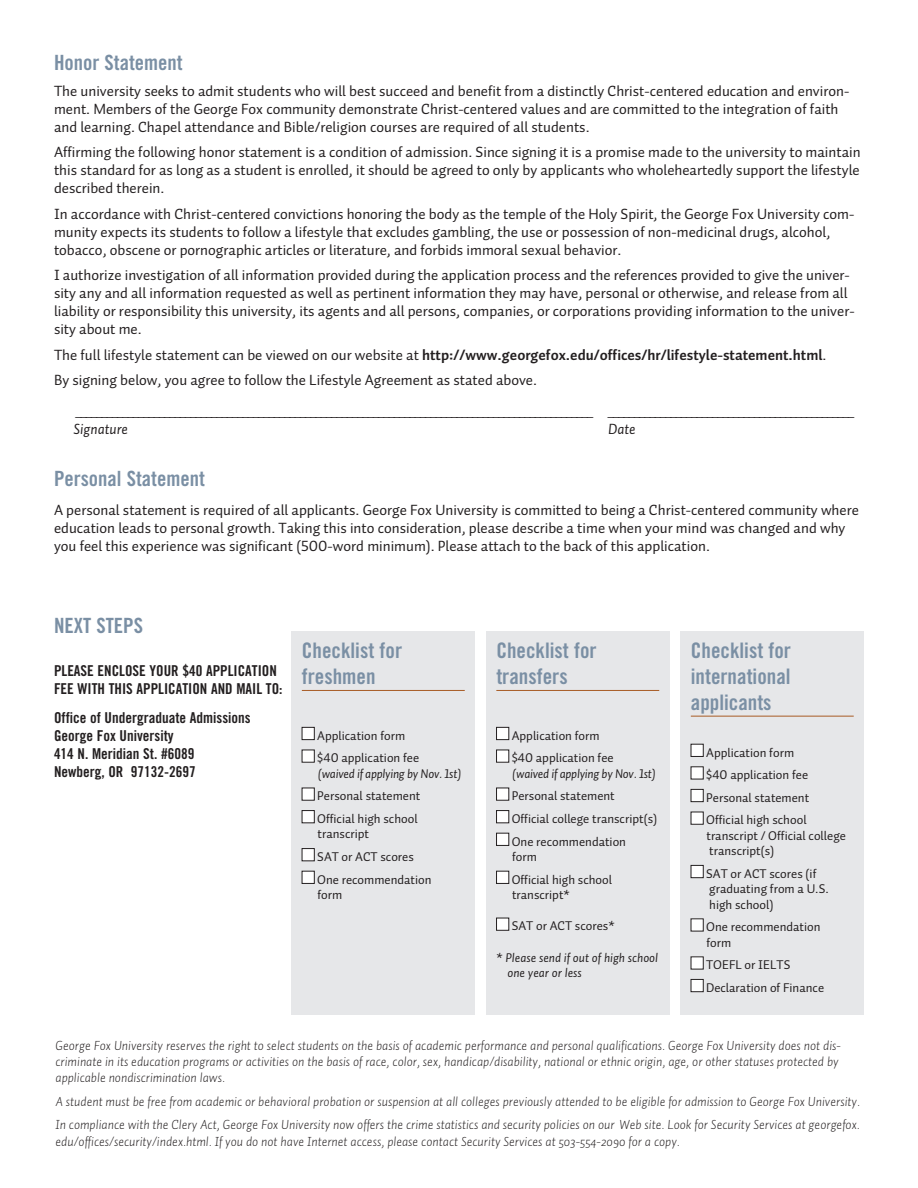
<style>
.page{position:relative;width:918px;height:1188px;background:#fff}
.page>*{position:absolute;margin:0;border:0;box-sizing:border-box;transform-origin:0 0}
.t1{font:21.45px/25.7px "Trade Gothic Bold Cond Twenty";color:#7a8fa4}
.t2{font:21px "Trade Gothic Bold Cond Twenty";color:#7a8fa4}
.t3{font:15px/18px "Auto 1 Regular LF";color:#231f20}
.t4{font:15px/18px "Trade Gothic Bold Cond Twenty";color:#231f20}
.t5{font:15px "Auto 1 Regular LF";color:#231f20;scale:1.5 1}
.t6{font:700 15px "Auto 1";color:#231f20}
.t7{font:15px "Auto 1 Italic LF";color:#231f20}
.t8{font:italic 300 13.5px/16.2px "Auto 1";color:#231f20}
.t9{font:12.9px/22.6px "Auto 1 Regular LF";color:#231f20}
.t10{font:12.9px "Auto 1 Italic LF";letter-spacing:-.02em;color:#231f20}
.t11{font:italic 12.9px/15.5px "Auto 1";color:#231f20}
.s1{font-family:"Auto 1 Regular LF";font-weight:400}
.s2{font-family:"Auto 1 Regular LF";font-style:normal}
</style>
<div class="page">
<div style="left:681px;top:632px;width:183px;height:383px;background:#e6e7e9"></div>
<hr style="left:691px;top:716px;width:163px;height:1px;background:#a85b25">
<div style="left:691px;top:744px;width:12px;height:12px;background:#fff"></div>
<div style="left:691px;top:744px;width:12px;height:13px;border:1px solid #231f20"></div>
<div style="left:691px;top:767px;width:12px;height:12px;background:#fff"></div>
<div style="left:691px;top:789px;width:12px;height:13px;background:#fff"></div>
<div style="left:691px;top:789px;width:12px;height:13px;border:1px solid #231f20"></div>
<div style="left:691px;top:812px;width:12px;height:12px;background:#fff"></div>
<div style="left:691px;top:865px;width:12px;height:13px;background:#fff"></div>
<div style="left:691px;top:865px;width:12px;height:13px;border:1px solid #231f20"></div>
<div style="left:691px;top:919px;width:12px;height:12px;background:#fff"></div>
<div style="left:691px;top:957px;width:12px;height:12px;background:#fff"></div>
<div style="left:691px;top:979px;width:12px;height:13px;background:#fff"></div>
<div style="left:691px;top:979px;width:12px;height:13px;border:1px solid #231f20"></div>
<div style="left:486px;top:632px;width:184px;height:383px;background:#e6e7e9"></div>
<hr style="left:496px;top:690px;width:163px;height:1px;background:#a85b25">
<div style="left:497px;top:727px;width:12px;height:13px;background:#fff"></div>
<div style="left:496px;top:727px;width:13px;height:13px;border:1px solid #231f20"></div>
<div style="left:497px;top:750px;width:12px;height:12px;background:#fff"></div>
<div style="left:496px;top:750px;width:13px;height:12px;border:1px solid #231f20"></div>
<div style="left:497px;top:788px;width:12px;height:12px;background:#fff"></div>
<div style="left:496px;top:788px;width:13px;height:12px;border:1px solid #231f20"></div>
<div style="left:497px;top:811px;width:12px;height:12px;background:#fff"></div>
<div style="left:496px;top:810px;width:13px;height:13px;border:1px solid #231f20"></div>
<div style="left:497px;top:833px;width:12px;height:12px;background:#fff"></div>
<div style="left:496px;top:833px;width:13px;height:13px;border:1px solid #231f20"></div>
<div style="left:497px;top:871px;width:12px;height:12px;background:#fff"></div>
<div style="left:496px;top:871px;width:13px;height:13px;border:1px solid #231f20"></div>
<div style="left:497px;top:918px;width:12px;height:12px;background:#fff"></div>
<div style="left:496px;top:918px;width:13px;height:12px;border:1px solid #231f20"></div>
<div style="left:292px;top:632px;width:183px;height:383px;background:#e6e7e9"></div>
<hr style="left:302px;top:690px;width:163px;height:1px;background:#a85b25">
<div style="left:302px;top:727px;width:12px;height:13px;background:#fff"></div>
<div style="left:302px;top:727px;width:12px;height:13px;border:1px solid #231f20"></div>
<div style="left:302px;top:750px;width:12px;height:12px;background:#fff"></div>
<div style="left:302px;top:788px;width:12px;height:12px;background:#fff"></div>
<div style="left:302px;top:811px;width:12px;height:12px;background:#fff"></div>
<div style="left:302px;top:810px;width:12px;height:13px;border:1px solid #231f20"></div>
<div style="left:302px;top:849px;width:12px;height:12px;background:#fff"></div>
<div style="left:302px;top:848px;width:12px;height:13px;border:1px solid #231f20"></div>
<div style="left:302px;top:871px;width:12px;height:12px;background:#fff"></div>
<div style="left:302px;top:871px;width:12px;height:13px;border:1px solid #231f20"></div>
<h2 class="t2" style="left:54px;top:50px;width:130px">Honor Statement</h2>
<p class="t3" style="left:54px;top:81px;width:797px">The university seeks to admit students who will best succeed and benefit from a distinctly Christ-centered education and environ&shy;ment. Members of the George Fox community demonstrate Christ-centered values and are committed to the integration of faith and learning. Chapel attendance and Bible/religion courses are required of all students.</p>
<p class="t3" style="left:54px;top:143px;width:808px;text-align:justify">Affirming the following honor statement is a condition of admission. Since signing it is a promise made to the university to maintain this standard for as long as a student is enrolled, it should be agreed to only by applicants who wholeheartedly support the lifestyle described therein.</p>
<p class="t3" style="left:54px;top:204px;width:802px">In accordance with Christ-centered convictions honoring the body as the temple of the Holy Spirit, the George Fox University com&shy;munity expects its students to follow a lifestyle that excludes gambling, the use or possession of non-medicinal drugs, alcohol, tobacco, obscene or pornographic articles or literature, and forbids immoral sexual behavior.</p>
<p class="t3" style="left:54px;top:266px;width:802px">I authorize investigation of all information provided during the application process and the references provided to give the univer&shy;sity any and all information requested as well as pertinent information they may have, personal or otherwise, and release from all liability or responsibility this university, its agents and all persons, companies, or corporations providing information to the univer&shy;sity about me.</p>
<p class="t6" style="left:54px;top:345px;width:774px"><span class="s1">The full lifestyle statement can be viewed on our website at</span> http://www.georgefox.edu/offices/hr/lifestyle-statement.html<span class="s1">.</span></p>
<p class="t3" style="left:54px;top:371px;width:485px">By signing below, you agree to follow the Lifestyle Agreement as stated above.</p>
<p class="t5" style="left:75px;top:404px;width:521px">___________________________________________________________________________________________________ _______________________________________________</p>
<p class="t7" style="left:73px;top:419px;width:56px">Signature</p>
<p class="t7" style="left:608px;top:419px;width:29px">Date</p>
<h2 class="t2" style="left:54px;top:465px;width:152px">Personal Statement</h2>
<p class="t3" style="left:54px;top:500px;width:806px">A personal statement is required of all applicants. George Fox University is committed to being a Christ-centered community where education leads to personal growth. Taking this into consideration, please describe a time when your mind was changed and why you feel this experience was significant (500-word minimum). Please attach to the back of this application.</p>
<h2 class="t2" style="left:54px;top:613px;width:91px">NEXT STEPS</h2>
<p class="t4" style="left:54px;top:662px;width:230px">PLEASE ENCLOSE YOUR $40 APPLICATION<br>FEE WITH THIS APPLICATION AND MAIL TO:</p>
<p class="t4" style="left:54px;top:708px;width:198px">Office of Undergraduate Admissions<br>George Fox University<br>414 N. Meridian St. #6089<br>Newberg, OR 97132-2697</p>
<h1 class="t1" style="left:302px;top:638px;width:102px">Checklist for freshmen</h1>
<p class="t9" style="left:317px;top:724px;width:103px">Application form $40 application fee</p>
<p class="t10" style="left:318px;top:765px;width:145px">(waived if applying by Nov. 1st)</p>
<p class="t9" style="left:317px;top:784px;width:105px">Personal statement<br>Official high school</p>
<p class="t9" style="left:317px;top:823px;width:116px">transcript<br>SAT or ACT scores<br>One recommendation</p>
<p class="t9" style="left:318px;top:883px;width:26px">form</p>
<h1 class="t1" style="left:496px;top:638px;width:102px">Checklist for transfers</h1>
<p class="t9" style="left:512px;top:724px;width:103px">Application form $40 application fee</p>
<p class="t10" style="left:513px;top:765px;width:145px">(waived if applying by Nov. 1st)</p>
<p class="t9" style="left:512px;top:784px;width:147px">Personal statement<br>Official college transcript(s)<br>One recommendation</p>
<p class="t9" style="left:512px;top:845px;width:102px">form<br>Official high school</p>
<p class="t9" style="left:512px;top:883px;width:59px">transcript*</p>
<p class="t9" style="left:512px;top:915px;width:105px">SAT or ACT scores*</p>
<p class="t11" style="left:507px;top:950px;width:152px;text-indent:-11px"><span class="s2">*</span> Please send if out of high school one year or less</p>
<h1 class="t1" style="left:691px;top:638px;width:102px;text-align:justify">Checklist for international applicants</h1>
<p class="t9" style="left:706px;top:741px;width:105px">Application form $40 application fee<br>Personal statement<br>Official high school</p>
<p class="t9" style="left:707px;top:828px;width:141px;line-height:15.5px">transcript / Official college transcript(s)</p>
<p class="t9" style="left:706px;top:866px;width:124px;line-height:15.5px">SAT or ACT scores (if graduating from a U.S. high school)</p>
<p class="t9" style="left:706px;top:919px;width:116px;line-height:15.5px">One recommendation form</p>
<p class="t9" style="left:706px;top:953px;width:119px">TOEFL or IELTS<br>Declaration of Finance</p>
<p class="t8" style="left:56px;top:1037px;width:787px">George Fox University reserves the right to select students on the basis of academic performance and personal qualifications. George Fox University does not dis&shy;criminate in its education programs or activities on the basis of race, color, sex, handicap/disability, national or ethnic origin, age, or other statuses protected by applicable nondiscrimination laws.</p>
<p class="t8" style="left:56px;top:1089px;width:806px;line-height:23.7px">A student must be free from academic or behavioral probation or suspension at all colleges previously attended to be eligible for admission to George Fox University.<br>In compliance with the Clery Act, George Fox University now offers the crime statistics and security policies on our Web site. Look for Security Services at georgefox.</p>
<p class="t8" style="left:56px;top:1133px;width:626px">edu/offices/security/index.html. If you do not have Internet access, please contact Security Services at 503-554-2090 for a copy.</p>
</div>
